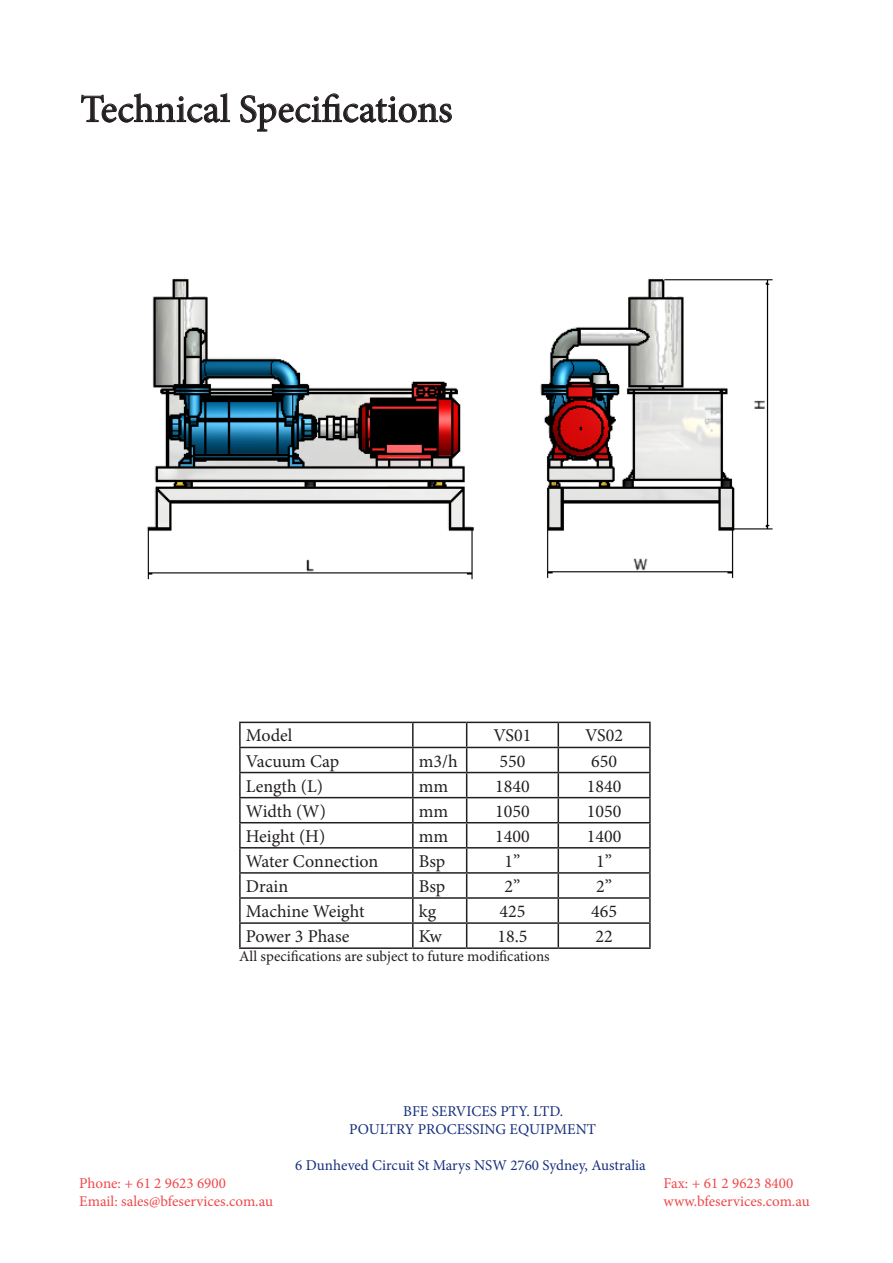
<style>
.page{position:relative;width:893px;height:1263px;background:#fff}
.page>*{position:absolute;margin:0;border:0;box-sizing:border-box;transform-origin:0 0}
.t1{font:39px "Minion Pro";color:#231f20}
.t2{font:18px "Minion Pro";color:#231f20}
.t3{font:15px "Minion Pro";color:#162f7d}
.t4{font:15px "Minion Pro";color:#ef4849}
.t5{font:15px "Minion Pro";color:#231f20}
</style>
<div class="page">
<svg style="left:81px;top:93px;width:149px;height:30px"></svg>
<svg style="left:240px;top:93px;width:212px;height:39px"></svg>
<hr style="left:239px;top:722px;width:174px;height:1px;background:#231f20">
<hr style="left:239px;top:723px;width:2px;height:24px;background:#231f20">
<hr style="left:413px;top:722px;width:54px;height:1px;background:#231f20">
<hr style="left:412px;top:723px;width:2px;height:24px;background:#231f20">
<hr style="left:467px;top:722px;width:91px;height:1px;background:#231f20">
<hr style="left:558px;top:722px;width:93px;height:1px;background:#231f20">
<hr style="left:649px;top:723px;width:2px;height:24px;background:#231f20">
<hr style="left:239px;top:747px;width:174px;height:1px;background:#231f20">
<hr style="left:239px;top:748px;width:2px;height:24px;background:#231f20">
<hr style="left:413px;top:747px;width:54px;height:1px;background:#231f20">
<hr style="left:412px;top:748px;width:2px;height:24px;background:#231f20">
<hr style="left:467px;top:747px;width:91px;height:1px;background:#231f20">
<hr style="left:558px;top:747px;width:93px;height:1px;background:#231f20">
<hr style="left:649px;top:748px;width:2px;height:24px;background:#231f20">
<hr style="left:239px;top:772px;width:174px;height:1px;background:#231f20">
<hr style="left:239px;top:773px;width:2px;height:24px;background:#231f20">
<hr style="left:413px;top:772px;width:54px;height:1px;background:#231f20">
<hr style="left:412px;top:773px;width:2px;height:24px;background:#231f20">
<hr style="left:467px;top:772px;width:91px;height:1px;background:#231f20">
<hr style="left:558px;top:772px;width:93px;height:1px;background:#231f20">
<hr style="left:649px;top:773px;width:2px;height:24px;background:#231f20">
<hr style="left:239px;top:797px;width:174px;height:1px;background:#231f20">
<hr style="left:239px;top:798px;width:2px;height:24px;background:#231f20">
<hr style="left:413px;top:797px;width:54px;height:1px;background:#231f20">
<hr style="left:412px;top:798px;width:2px;height:24px;background:#231f20">
<hr style="left:467px;top:797px;width:91px;height:1px;background:#231f20">
<hr style="left:558px;top:797px;width:93px;height:1px;background:#231f20">
<hr style="left:649px;top:798px;width:2px;height:24px;background:#231f20">
<hr style="left:239px;top:822px;width:174px;height:1px;background:#231f20">
<hr style="left:239px;top:823px;width:2px;height:24px;background:#231f20">
<hr style="left:413px;top:822px;width:54px;height:1px;background:#231f20">
<hr style="left:412px;top:823px;width:2px;height:24px;background:#231f20">
<hr style="left:467px;top:822px;width:91px;height:1px;background:#231f20">
<hr style="left:558px;top:822px;width:93px;height:1px;background:#231f20">
<hr style="left:649px;top:823px;width:2px;height:24px;background:#231f20">
<hr style="left:239px;top:847px;width:174px;height:1px;background:#231f20">
<hr style="left:239px;top:848px;width:2px;height:24px;background:#231f20">
<hr style="left:413px;top:847px;width:54px;height:1px;background:#231f20">
<hr style="left:412px;top:848px;width:2px;height:24px;background:#231f20">
<hr style="left:467px;top:847px;width:91px;height:1px;background:#231f20">
<hr style="left:558px;top:847px;width:93px;height:1px;background:#231f20">
<hr style="left:649px;top:848px;width:2px;height:24px;background:#231f20">
<hr style="left:239px;top:872px;width:174px;height:2px;background:#231f20">
<hr style="left:239px;top:874px;width:2px;height:23px;background:#231f20">
<hr style="left:413px;top:872px;width:54px;height:2px;background:#231f20">
<hr style="left:412px;top:874px;width:2px;height:23px;background:#231f20">
<hr style="left:467px;top:872px;width:91px;height:2px;background:#231f20">
<hr style="left:558px;top:872px;width:93px;height:2px;background:#231f20">
<hr style="left:649px;top:874px;width:2px;height:23px;background:#231f20">
<hr style="left:239px;top:897px;width:174px;height:2px;background:#231f20">
<hr style="left:239px;top:899px;width:2px;height:23px;background:#231f20">
<hr style="left:413px;top:897px;width:54px;height:2px;background:#231f20">
<hr style="left:412px;top:899px;width:2px;height:23px;background:#231f20">
<hr style="left:467px;top:897px;width:91px;height:2px;background:#231f20">
<hr style="left:558px;top:897px;width:93px;height:2px;background:#231f20">
<hr style="left:649px;top:899px;width:2px;height:23px;background:#231f20">
<hr style="left:239px;top:922px;width:174px;height:2px;background:#231f20">
<hr style="left:239px;top:924px;width:2px;height:23px;background:#231f20">
<hr style="left:413px;top:922px;width:54px;height:2px;background:#231f20">
<hr style="left:412px;top:924px;width:2px;height:23px;background:#231f20">
<hr style="left:467px;top:922px;width:91px;height:2px;background:#231f20">
<svg style="left:466px;top:723px;width:1px;height:224px"></svg>
<hr style="left:558px;top:922px;width:93px;height:2px;background:#231f20">
<svg style="left:558px;top:723px;width:1px;height:224px"></svg>
<hr style="left:649px;top:924px;width:2px;height:23px;background:#231f20">
<hr style="left:239px;top:947px;width:174px;height:2px;background:#231f20">
<hr style="left:413px;top:947px;width:54px;height:2px;background:#231f20">
<hr style="left:467px;top:947px;width:91px;height:2px;background:#231f20">
<hr style="left:558px;top:947px;width:93px;height:2px;background:#231f20">
<img style="left:146px;top:278px;width:627px;height:302px">
<p class="t1" style="left:80px;top:83px;width:374px">Technical Specifications</p>
<p class="t2" style="left:246px;top:724px;width:48px">Model</p>
<p class="t2" style="left:494px;top:724px;width:39px">VS01</p>
<p class="t2" style="left:585px;top:724px;width:39px">VS02</p>
<p class="t2" style="left:246px;top:749px;width:95px">Vacuum Cap</p>
<p class="t2" style="left:419px;top:749px;width:40px">m3/h</p>
<p class="t2" style="left:499px;top:749px;width:27px">550</p>
<p class="t2" style="left:591px;top:749px;width:27px">650</p>
<p class="t2" style="left:246px;top:774px;width:79px">Length (L)</p>
<p class="t2" style="left:419px;top:774px;width:31px">mm</p>
<p class="t2" style="left:495px;top:774px;width:36px">1840</p>
<p class="t2" style="left:587px;top:774px;width:36px">1840</p>
<p class="t2" style="left:246px;top:799px;width:82px">Width (W)</p>
<p class="t2" style="left:419px;top:799px;width:31px">mm</p>
<p class="t2" style="left:495px;top:799px;width:36px">1050</p>
<p class="t2" style="left:587px;top:799px;width:36px">1050</p>
<p class="t2" style="left:246px;top:824px;width:81px">Height (H)</p>
<p class="t2" style="left:419px;top:824px;width:31px">mm</p>
<p class="t2" style="left:495px;top:824px;width:36px">1400</p>
<p class="t2" style="left:587px;top:824px;width:36px">1400</p>
<p class="t2" style="left:246px;top:849px;width:134px">Water Connection</p>
<p class="t2" style="left:419px;top:849px;width:28px">Bsp</p>
<p class="t2" style="left:505px;top:849px;width:17px">1”</p>
<p class="t2" style="left:596px;top:849px;width:17px">1”</p>
<p class="t2" style="left:246px;top:874px;width:44px">Drain</p>
<p class="t2" style="left:419px;top:874px;width:28px">Bsp</p>
<p class="t2" style="left:505px;top:874px;width:17px">2”</p>
<p class="t2" style="left:596px;top:874px;width:17px">2”</p>
<p class="t2" style="left:246px;top:899px;width:120px">Machine Weight</p>
<p class="t2" style="left:419px;top:899px;width:19px">kg</p>
<p class="t2" style="left:499px;top:899px;width:27px">425</p>
<p class="t2" style="left:591px;top:899px;width:27px">465</p>
<p class="t2" style="left:246px;top:924px;width:105px">Power 3 Phase</p>
<p class="t2" style="left:419px;top:924px;width:25px">Kw</p>
<p class="t2" style="left:497px;top:924px;width:32px">18.5</p>
<p class="t2" style="left:595px;top:924px;width:19px">22</p>
<p class="t5" style="left:239px;top:946px;width:312px">All specifications are subject to future modifications</p>
<p class="t3" style="left:403px;top:1101px;width:162px">BFE SERVICES PTY. LTD.</p>
<p class="t3" style="left:349px;top:1119px;width:248px">POULTRY PROCESSING EQUIPMENT</p>
<p class="t3" style="left:295px;top:1155px;width:352px">6 Dunheved Circuit St Marys NSW 2760 Sydney, Australia</p>
<p class="t4" style="left:79px;top:1173px;width:148px">Phone: + 61 2 9623 6900</p>
<p class="t4" style="left:664px;top:1173px;width:131px">Fax: + 61 2 9623 8400</p>
<p class="t4" style="left:79px;top:1191px;width:195px">Email: sales@bfeservices.com.au</p>
<p class="t4" style="left:664px;top:1191px;width:148px">www.bfeservices.com.au</p>
</div>
